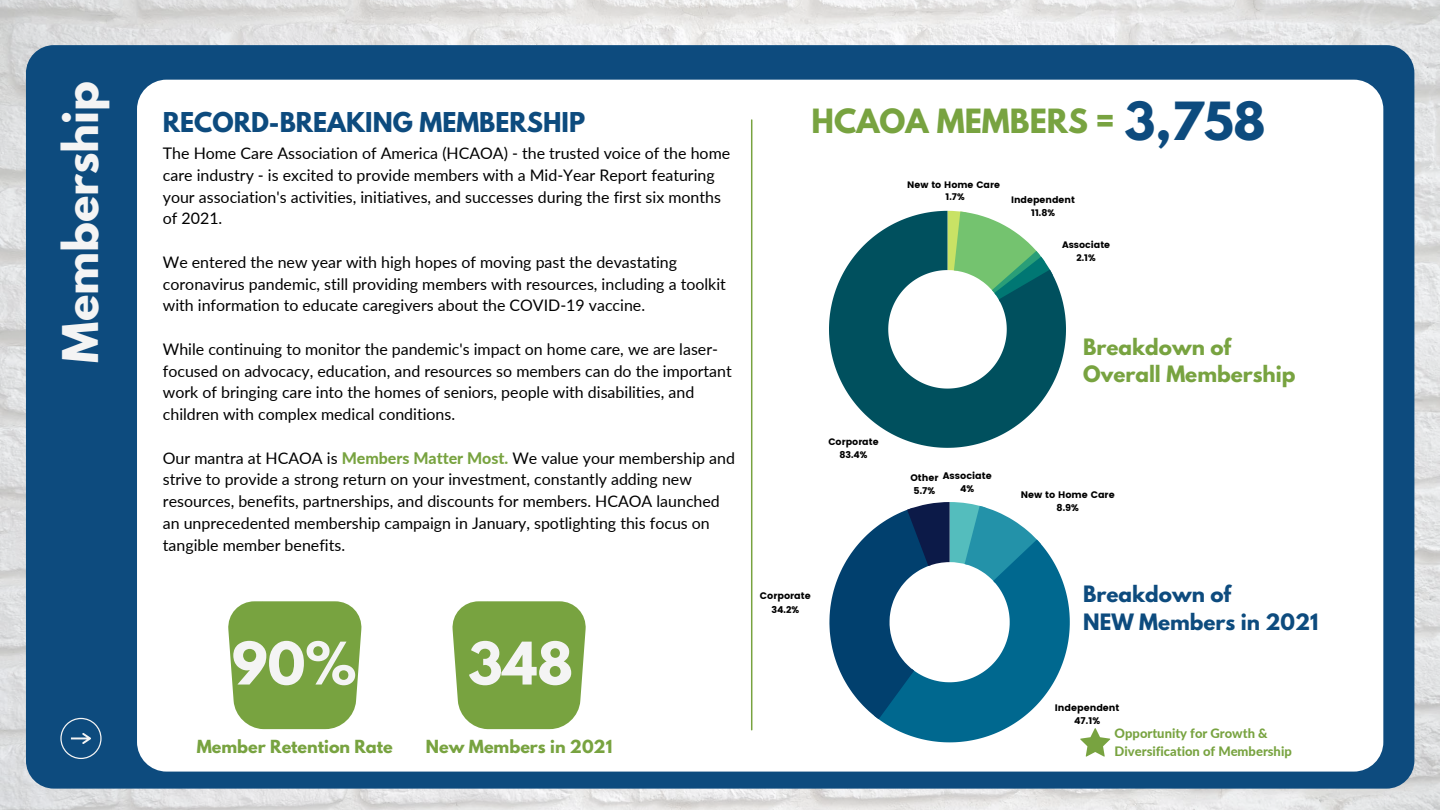
<style>
.page{position:relative;width:1440px;height:810px;background:#fff}
.page>*{position:absolute;margin:0;border:0;box-sizing:border-box;transform-origin:0 0}
.t1{font:700 52px "League Spartan";color:#f4f4f4}
.t2{font:700 46.6px "League Spartan";color:#0d4b7e}
.t3{font:700 43.6px "League Spartan";color:#f4f4f4}
.t4{font:700 29.6px "League Spartan";color:#78a340}
.t5{font:700 24.2px "League Spartan";color:#0d4b7e}
.t6{font:700 20px/27.8px "League Spartan";color:#78a340}
.t7{font:700 20px "League Spartan";color:#0d4b7e}
.t8{font:16px/21.7px "Lato";color:#000}
.t9{font:700 16px "League Spartan";color:#78a340}
.t10{font:800 13px/18px "Lato";color:#78a340}
.t11{font:9.5px "Poppins";color:#000}
.t12{font:9.4px "Poppins";color:#000}
.s1{font-weight:800;color:#78a340}
</style>
<div class="page">
<img style="left:0;top:0;width:1440px;height:810px">
<div style="left:26px;top:45px;width:1388px;height:744px;background:#0d4b7e;border-radius:28px"></div>
<div style="left:137px;top:80px;width:1246px;height:692px;background:#fff;border-radius:30px"></div>
<svg style="left:60px;top:718px;width:42px;height:41px"></svg>
<svg style="left:829px;top:211px;width:237px;height:237px"></svg>
<svg style="left:228px;top:601px;width:134px;height:128px;background:#84ab51"></svg>
<svg style="left:452px;top:601px;width:134px;height:128px;background:#84ab51"></svg>
<svg style="left:829px;top:502px;width:241px;height:240px"></svg>
<hr style="left:751px;top:120px;width:1px;height:610px;background:#78a340">
<svg style="left:1080px;top:728px;width:30px;height:29px"></svg>
<p class="t3" style="left:59px;top:363px;width:283px;rotate:-90deg">Membership</p>
<p class="t5" style="left:163px;top:110px;width:424px">RECORD-BREAKING MEMBERSHIP</p>
<p class="t8" style="left:163px;top:142px;width:569px">The Home Care Association of America (HCAOA) - the trusted voice of the home care industry - is excited to provide members with a Mid-Year Report featuring your association's activities, initiatives, and successes during the first six months of 2021.</p>
<p class="t8" style="left:163px;top:251px;width:565px">We entered the new year with high hopes of moving past the devastating coronavirus pandemic, still providing members with resources, including a toolkit with information to educate caregivers about the COVID-19 vaccine.</p>
<p class="t8" style="left:163px;top:338px;width:570px">While continuing to monitor the pandemic's impact on home care, we are laser&shy;focused on advocacy, education, and resources so members can do the important work of bringing care into the homes of seniors, people with disabilities, and children with complex medical conditions.</p>
<p class="t8" style="left:163px;top:447px;width:574px">Our mantra at HCAOA is <span class="s1">Members Matter Most.</span> We value your membership and strive to provide a strong return on your investment, constantly adding new resources, benefits, partnerships, and discounts for members. HCAOA launched an unprecedented membership campaign in January, spotlighting this focus on tangible member benefits.</p>
<p class="t1" style="left:232px;top:638px;width:126px">90%</p>
<p class="t9" style="left:197px;top:739px;width:198px">Member Retention Rate</p>
<p class="t1" style="left:468px;top:638px;width:106px">348</p>
<p class="t9" style="left:426px;top:739px;width:188px">New Members in 2021</p>
<p class="t4" style="left:812px;top:106px;width:305px">HCAOA MEMBERS =</p>
<p class="t2" style="left:1124px;top:98px;width:143px">3,758</p>
<p class="t12" style="left:907px;top:179px;width:94px">New to Home Care</p>
<p class="t12" style="left:945px;top:192px;width:21px">1.7%</p>
<p class="t12" style="left:1011px;top:194px;width:65px">Independent</p>
<p class="t12" style="left:1031px;top:207px;width:25px">11.8%</p>
<p class="t12" style="left:1062px;top:239px;width:50px">Associate</p>
<p class="t12" style="left:1076px;top:252px;width:21px">2.1%</p>
<p class="t12" style="left:828px;top:437px;width:52px">Corporate</p>
<p class="t12" style="left:840px;top:449px;width:30px">83.4%</p>
<p class="t11" style="left:760px;top:591px;width:52px">Corporate</p>
<p class="t11" style="left:771px;top:604px;width:29px">34.2%</p>
<p class="t6" style="left:1083px;top:335px;width:214px">Breakdown of<br>Overall Membership</p>
<p class="t11" style="left:943px;top:471px;width:50px">Associate</p>
<p class="t11" style="left:960px;top:484px;width:16px">4%</p>
<p class="t11" style="left:910px;top:472px;width:30px">Other</p>
<p class="t11" style="left:914px;top:485px;width:23px">5.7%</p>
<p class="t11" style="left:1021px;top:489px;width:95px">New to Home Care</p>
<p class="t11" style="left:1057px;top:502px;width:24px">8.9%</p>
<p class="t7" style="left:1083px;top:584px;width:149px">Breakdown of</p>
<p class="t7" style="left:1083px;top:612px;width:237px">NEW Members in 2021</p>
<p class="t11" style="left:1055px;top:702px;width:66px">Independent</p>
<p class="t11" style="left:1074px;top:715px;width:27px">47.1%</p>
<p class="t10" style="left:1115px;top:724px;width:179px">Opportunity for Growth &amp;<br>Diversification of Membership</p>
</div>
